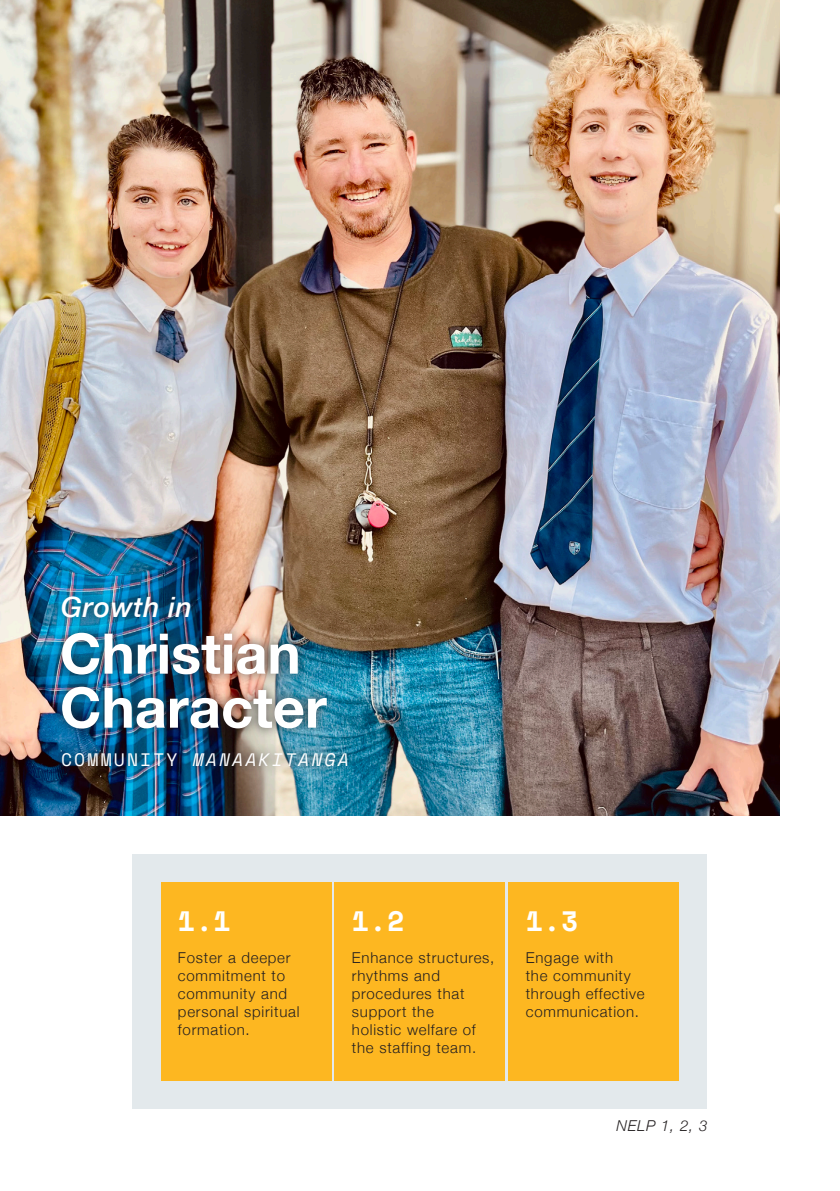
<style>
.page{position:relative;width:840px;height:1191px;background:#fff}
.page>*{position:absolute;margin:0;border:0;box-sizing:border-box;transform-origin:0 0}
.INTRO_TEXT_2020{font:700 56px "Helvetica Neue";color:#fff}
.INTRO_TEXT_2020-2{font:700 28px "Space Mono";color:#fff}
.INTRO_TEXT_2020-3{font:italic 500 28px "Helvetica Neue";letter-spacing:.02em;color:#fff}
.INTRO_TEXT_2020-4{font:italic 18px "Space Mono";letter-spacing:.12em;color:#fff}
.INTRO_TEXT_2020-5{font:300 15px/18px "Helvetica Neue";letter-spacing:.05em;color:#231f20}
.INTRO_TEXT_2020-6{font:italic 300 15px "Helvetica Neue";color:#231f20}
.s1{font-style:normal}
</style>
<div class="page">
<img style="left:0;top:0;width:779px;height:816px">
<div style="left:51px;top:587px;width:307px;height:189px;background:#231f20;opacity:.75"></div>
<div style="left:132px;top:854px;width:575px;height:254px;background:#e3e9ec"></div>
<div style="left:161px;top:882px;width:170px;height:198px;background:#fdb721"></div>
<div style="left:334px;top:882px;width:171px;height:198px;background:#fdb721"></div>
<div style="left:508px;top:882px;width:170px;height:198px;background:#fdb721"></div>
<p class="INTRO_TEXT_2020-3" style="left:61px;top:583px;width:132px">Growth in</p>
<p class="INTRO_TEXT_2020" style="left:60px;top:610px;width:242px">Christian</p>
<p class="INTRO_TEXT_2020" style="left:60px;top:664px;width:268px">Character</p>
<p class="INTRO_TEXT_2020-4" style="left:61px;top:746px;width:289px"><span class="s1">COMMUNITY</span> MANAAKITANGA</p>
<p class="INTRO_TEXT_2020-2" style="left:178px;top:899px;width:54px">1.1</p>
<p class="INTRO_TEXT_2020-5" style="left:178px;top:947px;width:123px">Foster a deeper commitment to community and personal spiritual formation.</p>
<p class="INTRO_TEXT_2020-2" style="left:351px;top:899px;width:54px">1.2</p>
<p class="INTRO_TEXT_2020-5" style="left:351px;top:947px;width:144px">Enhance structures, rhythms and procedures that support the<br>holistic welfare of the staffing team.</p>
<p class="INTRO_TEXT_2020-2" style="left:525px;top:899px;width:54px">1.3</p>
<p class="INTRO_TEXT_2020-5" style="left:525px;top:947px;width:120px">Engage with<br>the community through effective communication.</p>
<p class="INTRO_TEXT_2020-6" style="left:616px;top:1113px;width:92px">NELP 1, 2, 3</p>
</div>
